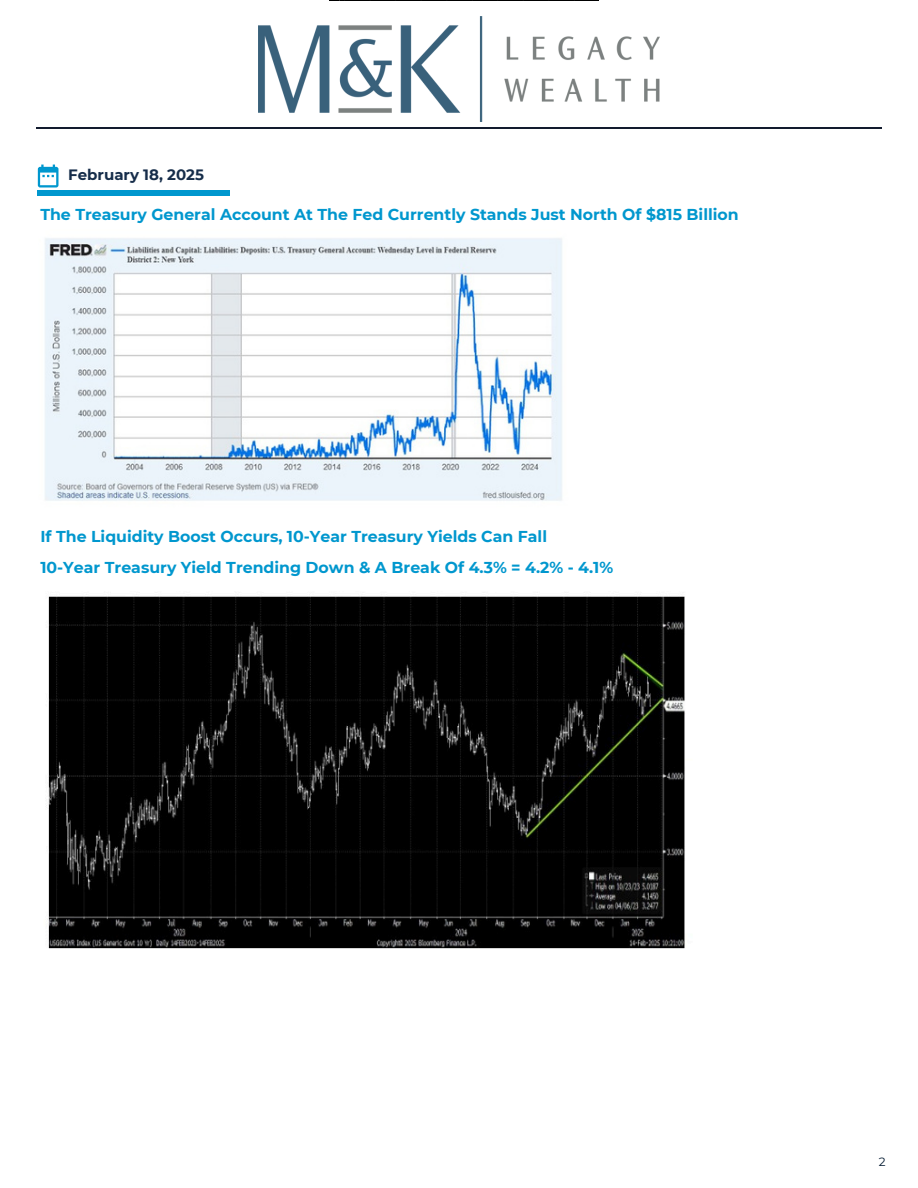
<style>
.page{position:relative;width:918px;height:1188px;background:#fff}
.page>*{position:absolute;margin:0;border:0;box-sizing:border-box;transform-origin:0 0}
.t1{font:700 15.75px/30.3px "Montserrat";color:#0097ce}
.t2{font:700 15px "Montserrat";color:#162d4a}
.t3{font:12px "Montserrat";color:#00182f}
</style>
<div class="page">
<svg style="left:38px;top:165px;width:21px;height:23px"></svg>
<hr style="left:38px;top:191px;width:192px;height:4px;background:#0097ce">
<hr style="left:36px;top:127px;width:846px;height:2px;background:#121b2e">
<img style="left:329px;top:0;width:269px;height:1px">
<img style="left:45px;top:238px;width:517px;height:263px">
<img style="left:46px;top:596px;width:639px;height:353px">
<img style="left:259px;top:17px;width:400px;height:105px">
<p class="t2" style="left:68px;top:165px;width:137px">February 18, 2025</p>
<h1 class="t1" style="left:40px;top:199px;width:700px">The Treasury General Account At The Fed Currently Stands Just North Of $815 Billion</h1>
<h1 class="t1" style="left:40px;top:522px;width:574px">If The Liquidity Boost Occurs, 10-Year Treasury Yields Can Fall<br>10-Year Treasury Yield Trending Down &amp; A Break Of 4.3% = 4.2% - 4.1%</h1>
<p class="t3" style="left:879px;top:1155px;width:8px">2</p>
</div>
